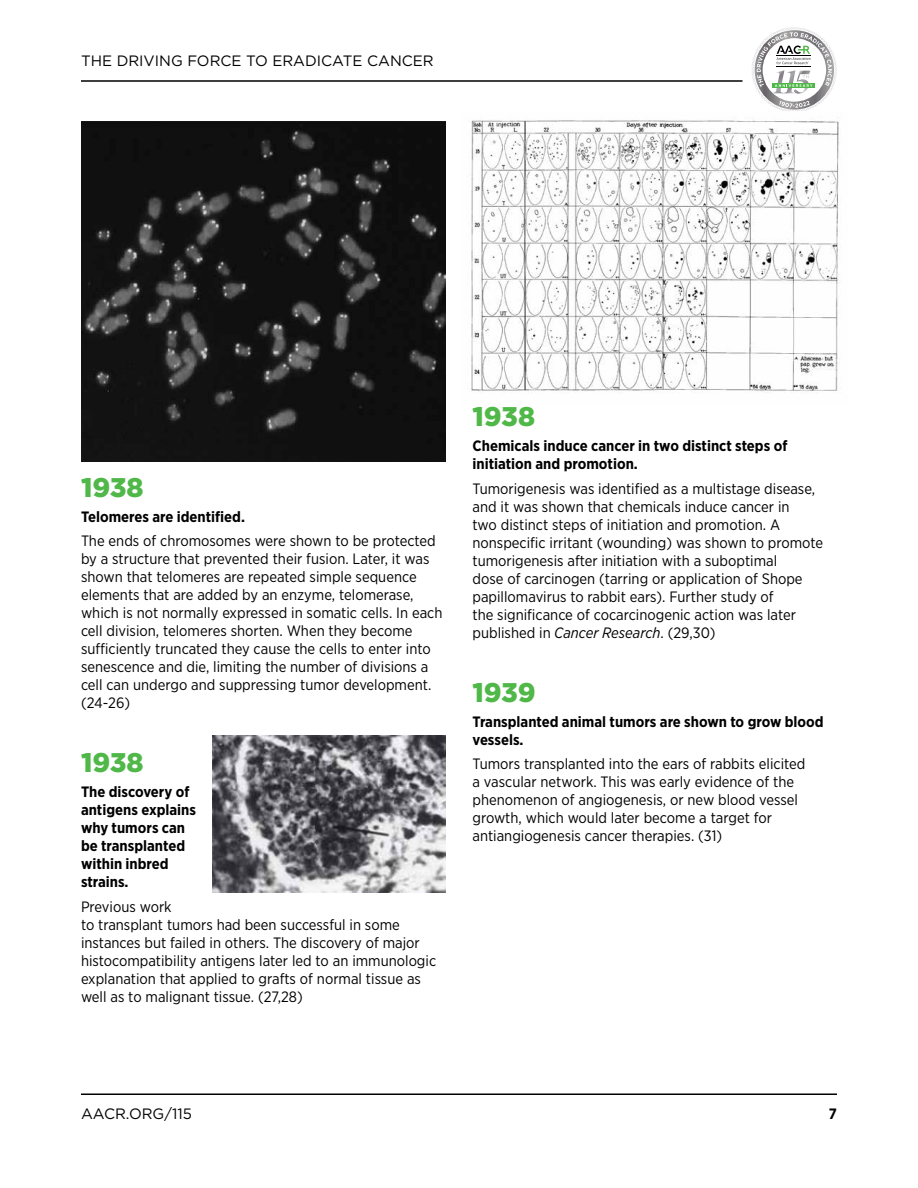
<style>
.page{position:relative;width:918px;height:1188px;background:#fff}
.page>*{position:absolute;margin:0;border:0;box-sizing:border-box;transform-origin:0 0}
.t1{font:900 27px "Gotham";color:#50b848}
.t2{font:15px/18px "Gotham Narrow";color:#000}
.t3{font:700 15px/18px "Gotham Narrow";color:#000}
.t4{font:15px "Gotham";color:#000}
.s1{font-style:italic}
</style>
<div class="page">
<hr style="left:81px;top:80px;width:661px;height:2px;background:#000">
<hr style="left:81px;top:1094px;width:756px;height:1px;background:#000">
<svg style="left:751px;top:27px;width:86px;height:84px"></svg>
<img style="left:81px;top:122px;width:365px;height:340px">
<img style="left:212px;top:736px;width:233px;height:157px">
<img style="left:471px;top:120px;width:368px;height:273px">
<p class="t4" style="left:81px;top:51px;width:354px">THE DRIVING FORCE TO ERADICATE CANCER</p>
<h1 class="t1" style="left:81px;top:469px;width:64px">1938</h1>
<p class="t3" style="left:81px;top:507px;width:166px">Telomeres are identified.</p>
<p class="t2" style="left:81px;top:532px;width:363px">The ends of chromosomes were shown to be protected by a structure that prevented their fusion. Later, it was shown that telomeres are repeated simple sequence elements that are added by an enzyme, telomerase, which is not normally expressed in somatic cells. In each cell division, telomeres shorten. When they become sufficiently truncated they cause the cells to enter into senescence and die, limiting the number of divisions a cell can undergo and suppressing tumor development. (24-26)</p>
<h1 class="t1" style="left:81px;top:744px;width:64px">1938</h1>
<p class="t3" style="left:81px;top:783px;width:117px">The discovery of antigens explains why tumors can be transplanted within inbred strains.</p>
<p class="t2" style="left:81px;top:897px;width:357px">Previous work<br>to transplant tumors had been successful in some instances but failed in others. The discovery of major histocompatibility antigens later led to an immunologic explanation that applied to grafts of normal tissue as well as to malignant tissue. (27,28)</p>
<h1 class="t1" style="left:472px;top:398px;width:64px">1938</h1>
<p class="t3" style="left:472px;top:437px;width:316px">Chemicals induce cancer in two distinct steps of initiation and promotion.</p>
<p class="t2" style="left:472px;top:479px;width:352px">Tumorigenesis was identified as a multistage disease, and it was shown that chemicals induce cancer in<br>two distinct steps of initiation and promotion. A nonspecific irritant (wounding) was shown to promote tumorigenesis after initiation with a suboptimal<br>dose of carcinogen (tarring or application of Shope papillomavirus to rabbit ears). Further study of<br>the significance of cocarcinogenic action was later published in <span class="s1">Cancer Research</span>. (29,30)</p>
<h1 class="t1" style="left:472px;top:674px;width:65px">1939</h1>
<p class="t3" style="left:472px;top:712px;width:353px">Transplanted animal tumors are shown to grow blood vessels.</p>
<p class="t2" style="left:472px;top:755px;width:334px">Tumors transplanted into the ears of rabbits elicited a vascular network. This was early evidence of the phenomenon of angiogenesis, or new blood vessel growth, which would later become a target for antiangiogenesis cancer therapies. (31)</p>
<p class="t4" style="left:81px;top:1104px;width:113px">AACR.ORG/115</p>
<p class="t3" style="left:829px;top:1105px;width:10px">7</p>
</div>
